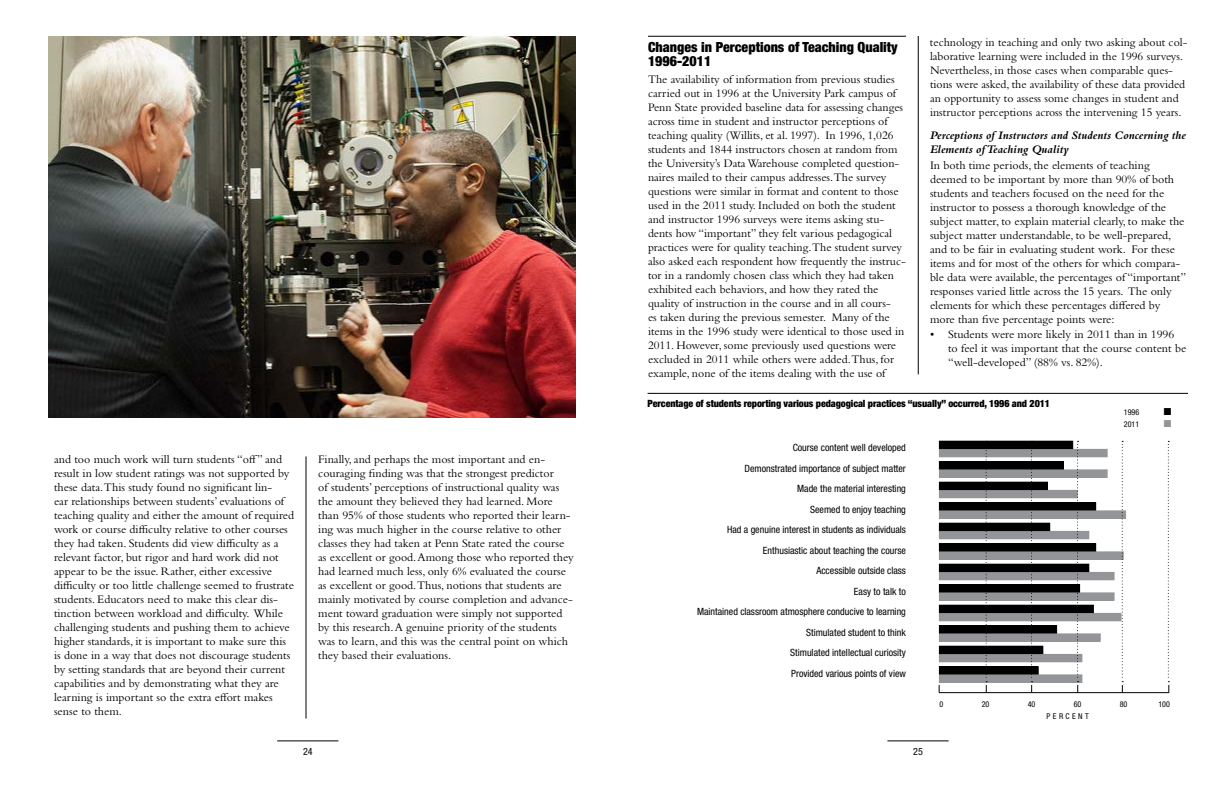
<style>
.page{position:relative;width:1224px;height:792px;background:#fff}
.page>*{position:absolute;margin:0;border:0;box-sizing:border-box;transform-origin:0 0}
.t1{font:900 condensed 14px/14px "Helvetica Neue LT Std";color:#000}
.t2{font:12px/14px "Bembo Std";color:#000}
.t3{font:italic 700 12px/14px "Bembo Std";color:#000}
.t4{font:condensed 10px/20.5px "Helvetica Neue LT Std";color:#000;text-align:right}
.t5{font:900 condensed 10px "Helvetica Neue LT Std";letter-spacing:-.01em;color:#000}
.t6{font:10px "Zapf Dingbats Std";color:#000}
.t7{font:10px "Zapf Dingbats Std";color:#939598}
.t8{font:condensed 8px "Helvetica Neue LT Std";color:#000}
</style>
<div class="page">
<hr style="left:277px;top:741px;width:61px;height:1px;background:#000">
<hr style="left:887px;top:741px;width:62px;height:1px;background:#000">
<hr style="left:306px;top:456px;width:1px;height:263px;background:#000">
<img style="left:49px;top:36px;width:527px;height:381px">
<hr style="left:918px;top:36px;width:1px;height:338px;background:#000">
<hr style="left:648px;top:36px;width:258px;height:1px;background:#000">
<hr style="left:648px;top:393px;width:540px;height:1px;background:#000">
<div style="left:939px;top:449px;width:168px;height:8px;background:#939598"></div>
<div style="left:939px;top:449px;width:169px;height:8px;border:1px solid #939598"></div>
<div style="left:939px;top:470px;width:168px;height:7px;background:#939598"></div>
<div style="left:939px;top:470px;width:169px;height:8px;border:1px solid #939598"></div>
<div style="left:939px;top:490px;width:138px;height:8px;background:#939598"></div>
<div style="left:939px;top:490px;width:139px;height:8px;border:1px solid #939598"></div>
<div style="left:939px;top:511px;width:187px;height:7px;background:#939598"></div>
<div style="left:939px;top:511px;width:187px;height:8px;border:1px solid #939598"></div>
<div style="left:939px;top:531px;width:150px;height:8px;background:#939598"></div>
<div style="left:939px;top:531px;width:150px;height:8px;border:1px solid #939598"></div>
<div style="left:939px;top:552px;width:184px;height:7px;background:#939598"></div>
<div style="left:939px;top:552px;width:185px;height:8px;border:1px solid #939598"></div>
<div style="left:939px;top:572px;width:175px;height:8px;background:#939598"></div>
<div style="left:939px;top:572px;width:175px;height:8px;border:1px solid #939598"></div>
<div style="left:939px;top:593px;width:175px;height:7px;background:#939598"></div>
<div style="left:939px;top:593px;width:175px;height:8px;border:1px solid #939598"></div>
<div style="left:939px;top:613px;width:182px;height:8px;background:#939598"></div>
<div style="left:939px;top:613px;width:182px;height:8px;border:1px solid #939598"></div>
<div style="left:939px;top:634px;width:161px;height:7px;background:#939598"></div>
<div style="left:939px;top:634px;width:162px;height:8px;border:1px solid #939598"></div>
<div style="left:939px;top:654px;width:143px;height:8px;background:#939598"></div>
<div style="left:939px;top:654px;width:143px;height:8px;border:1px solid #939598"></div>
<div style="left:939px;top:675px;width:143px;height:7px;background:#939598"></div>
<div style="left:939px;top:675px;width:143px;height:8px;border:1px solid #939598"></div>
<div style="left:939px;top:441px;width:134px;height:8px;background:#000"></div>
<div style="left:939px;top:462px;width:125px;height:7px;background:#000"></div>
<div style="left:939px;top:461px;width:125px;height:8px;border:1px solid #000"></div>
<div style="left:939px;top:482px;width:108px;height:8px;background:#000"></div>
<div style="left:939px;top:503px;width:157px;height:7px;background:#000"></div>
<div style="left:939px;top:502px;width:157px;height:8px;border:1px solid #000"></div>
<div style="left:939px;top:523px;width:111px;height:8px;background:#000"></div>
<div style="left:939px;top:544px;width:157px;height:7px;background:#000"></div>
<div style="left:939px;top:543px;width:157px;height:8px;border:1px solid #000"></div>
<div style="left:939px;top:564px;width:150px;height:8px;background:#000"></div>
<div style="left:939px;top:585px;width:141px;height:7px;background:#000"></div>
<div style="left:939px;top:584px;width:141px;height:8px;border:1px solid #000"></div>
<div style="left:939px;top:605px;width:154px;height:8px;background:#000"></div>
<div style="left:939px;top:626px;width:118px;height:7px;background:#000"></div>
<div style="left:939px;top:625px;width:118px;height:8px;border:1px solid #000"></div>
<div style="left:939px;top:646px;width:104px;height:8px;background:#000"></div>
<div style="left:939px;top:667px;width:99px;height:7px;background:#000"></div>
<div style="left:939px;top:666px;width:100px;height:8px;border:1px solid #000"></div>
<hr style="left:939px;top:692px;width:230px;height:1px;background:#000">
<svg style="left:985px;top:449px;width:2px;height:243px"></svg>
<svg style="left:1031px;top:449px;width:2px;height:243px"></svg>
<svg style="left:1077px;top:441px;width:2px;height:251px"></svg>
<svg style="left:1122px;top:441px;width:2px;height:251px"></svg>
<svg style="left:1168px;top:441px;width:2px;height:251px"></svg>
<p class="t1" style="left:648px;top:39px;width:251px">Changes in Perceptions of Teaching Quality<br>1996-2011</p>
<p class="t2" style="left:648px;top:72px;width:259px">The availability of information from previous studies carried out in 1996 at the University Park campus of Penn State provided baseline data for assessing changes across time in student and instructor perceptions of teaching quality (Willits, et al. 1997). In 1996, 1,026 students and 1844 instructors chosen at random from the University’s Data Warehouse completed question&shy;naires mailed to their campus addresses.The survey questions were similar in format and content to those used in the 2011 study. Included on both the student and instructor 1996 surveys were items asking stu&shy;dents how “important” they felt various pedagogical practices were for quality teaching.The student survey also asked each respondent how frequently the instruc&shy;tor in a randomly chosen class which they had taken exhibited each behaviors, and how they rated the quality of instruction in the course and in all cours-<br>es taken during the previous semester. Many of the items in the 1996 study were identical to those used in 2011. However, some previously used questions were excluded in 2011 while others were added.Thus, for example, none of the items dealing with the use of</p>
<p class="t2" style="left:930px;top:35px;width:259px">technology in teaching and only two asking about col&shy;laborative learning were included in the 1996 surveys.<br>Nevertheless, in those cases when comparable ques&shy;tions were asked, the availability of these data provided an opportunity to assess some changes in student and instructor perceptions across the intervening 15 years.</p>
<p class="t3" style="left:930px;top:128px;width:258px">Perceptions of Instructors and Students Concerning the<br>Elements of Teaching Quality</p>
<p class="t2" style="left:930px;top:158px;width:258px">In both time periods, the elements of teaching deemed to be important by more than 90% of both students and teachers focused on the need for the instructor to possess a thorough knowledge of the subject matter, to explain material clearly, to make the subject matter understandable, to be well-prepared, and to be fair in evaluating student work. For these items and for most of the others for which compara&shy;ble data were available, the percentages of “important” responses varied little across the 15 years. The only elements for which these percentages differed by more than five percentage points were:</p>
<p class="t2" style="left:948px;top:327px;width:240px;text-indent:-18px">• Students were more likely in 2011 than in 1996 to feel it was important that the course content be “well-developed” (88% vs. 82%).</p>
<p class="t2" style="left:54px;top:452px;width:242px">and too much work will turn students “off” and result in low student ratings was not supported by these data.This study found no significant lin-<br>ear relationships between students’ evaluations of teaching quality and either the amount of required work or course difficulty relative to other courses they had taken. Students did view difficulty as a relevant factor, but rigor and hard work did not appear to be the issue. Rather, either excessive difficulty or too little challenge seemed to frustrate students. Educators need to make this clear dis&shy;tinction between workload and difficulty. While challenging students and pushing them to achieve higher standards, it is important to make sure this is done in a way that does not discourage students by setting standards that are beyond their current capabilities and by demonstrating what they are learning is important so the extra effort makes sense to them.</p>
<p class="t2" style="left:318px;top:452px;width:257px">Finally, and perhaps the most important and en&shy;couraging finding was that the strongest predictor<br>of students’ perceptions of instructional quality was the amount they believed they had learned. More than 95% of those students who reported their learn&shy;ing was much higher in the course relative to other classes they had taken at Penn State rated the course as excellent or good. Among those who reported they had learned much less, only 6% evaluated the course as excellent or good.Thus, notions that students are mainly motivated by course completion and advance&shy;ment toward graduation were simply not supported by this research. A genuine priority of the students was to learn, and this was the central point on which they based their evaluations.</p>
<p class="t5" style="left:648px;top:397px;width:404px">Percentage of students reporting various pedagogical practices “usually” occurred, 1996 and 2011</p>
<p class="t4" style="left:697px;top:438px;width:210px">Course content well developed<br>Demonstrated importance of subject matter<br>Made the material interesting<br>Seemed to enjoy teaching<br>Had a genuine interest in students as individuals Enthusiastic about teaching the course<br>Accessible outside class<br>Easy to talk to<br>Maintained classroom atmosphere conducive to learning Stimulated student to think<br>Stimulated intellectual curiosity<br>Provided various points of view</p>
<p class="t8" style="left:1124px;top:408px;width:17px">1996</p>
<p class="t6" style="left:1164px;top:407px;width:9px">■</p>
<p class="t8" style="left:1124px;top:420px;width:17px">2011</p>
<p class="t7" style="left:1164px;top:419px;width:9px">■</p>
<p class="t8" style="left:940px;top:699px;width:5px">0</p>
<p class="t8" style="left:982px;top:699px;width:9px">20</p>
<p class="t8" style="left:1028px;top:699px;width:9px">40</p>
<p class="t8" style="left:1074px;top:699px;width:9px">60</p>
<p class="t8" style="left:1120px;top:699px;width:9px">80</p>
<p class="t8" style="left:1158px;top:699px;width:13px">100</p>
<p class="t8" style="left:1047px;top:712px;width:7px">percent</p>
<p class="t4" style="left:303px;top:741px;width:11px">24</p>
<p class="t4" style="left:913px;top:741px;width:11px">25</p>
</div>
